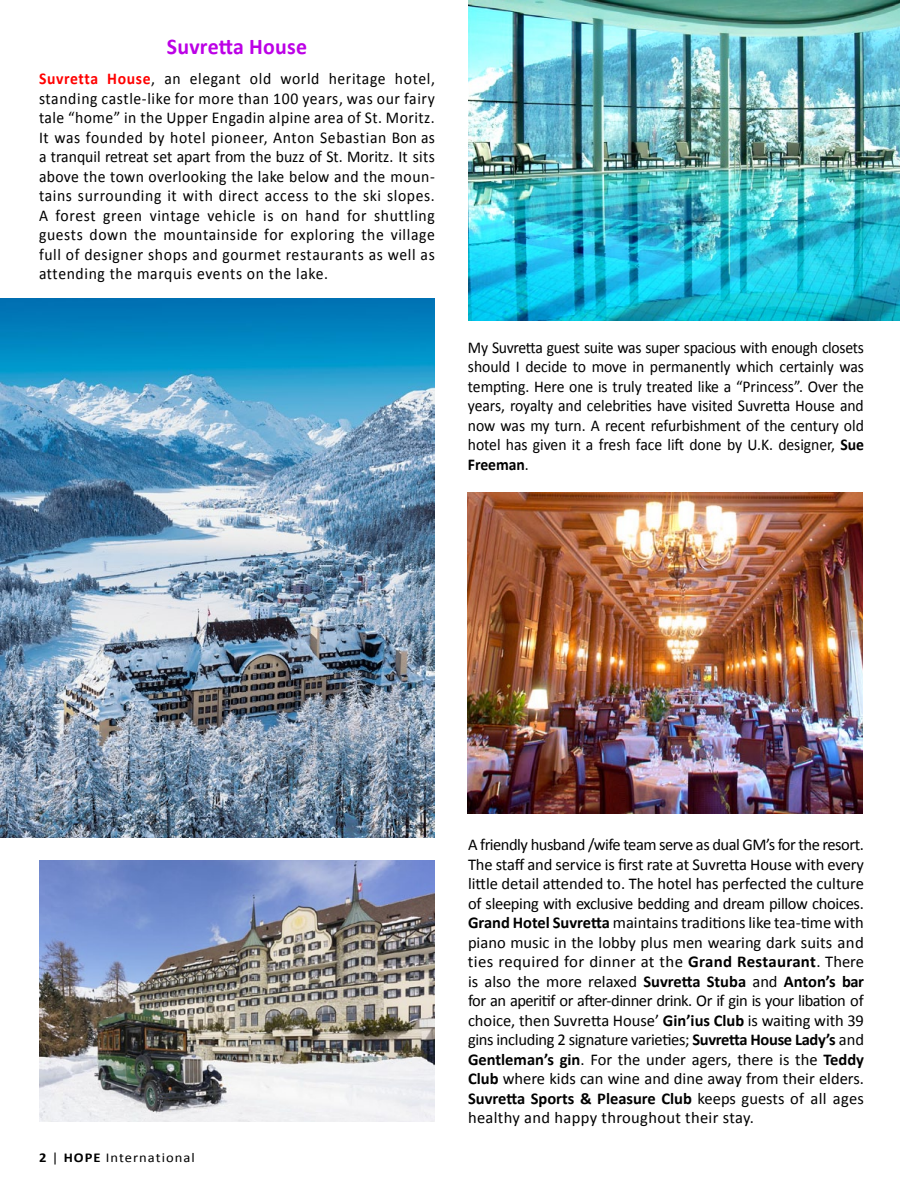
<style>
.page{position:relative;width:900px;height:1200px;background:#fff}
.page>*{position:absolute;margin:0;border:0;box-sizing:border-box;transform-origin:0 0}
.t1{font:700 22.5px "Calibri";letter-spacing:.01em;color:#bc01e6}
.t2{font:16.5px/19.5px "Calibri";letter-spacing:.02em;color:#000;text-align:justify;scale:.95 1}
.t3{font:16.5px/19.5px "Calibri";letter-spacing:.02em;color:#000;text-align:justify}
.t4{font:13.5px "Calibri";letter-spacing:.07em;color:#000;scale:1.08 1}
.s1{font-weight:700;color:#f00}
.s2{font-weight:700}
</style>
<div class="page">
<img style="left:0;top:298px;width:435px;height:540px">
<img style="left:39px;top:861px;width:396px;height:261px">
<img style="left:468px;top:0;width:432px;height:321px">
<img style="left:468px;top:492px;width:394px;height:321px">
<h1 class="t1" style="left:167px;top:33px;width:142px">Suvretta House</h1>
<p class="t2" style="left:39px;top:69px;width:418px"><span class="s1">Suvretta House</span>, an elegant old world heritage hotel, standing castle-like for more than 100 years, was our fairy tale “home” in the Upper Engadin alpine area of St. Moritz.<br>It was founded by hotel pioneer, Anton Sebastian Bon as a tranquil retreat set apart from the buzz of St. Moritz. It sits above the town overlooking the lake below and the moun&shy;tains surrounding it with direct access to the ski slopes.<br>A forest green vintage vehicle is on hand for shuttling guests down the mountainside for exploring the village full of designer shops and gourmet restaurants as well as attending the marquis events on the lake.</p>
<p class="t2" style="left:468px;top:338px;width:418px">My Suvretta guest suite was super spacious with enough closets should I decide to move in permanently which certainly was tempting. Here one is truly treated like a “Princess”. Over the years, royalty and celebrities have visited Suvretta House and now was my turn. A recent refurbishment of the century old hotel has given it a fresh face lift done by U.K. designer, <span class="s2">Sue Freeman</span>.</p>
<p class="t4" style="left:39px;top:1149px;width:146px"><span class="s2">2</span> | <span class="s2">HOPE</span> International</p>
<p class="t3" style="left:468px;top:835px;width:398px">A friendly husband /wife team serve as dual GM’s for the resort.<br>The staff and service is first rate at Suvretta House with every little detail attended to. The hotel has perfected the culture of sleeping with exclusive bedding and dream pillow choices.<br><span class="s2">Grand Hotel Suvretta</span> maintains traditions like tea-time with piano music in the lobby plus men wearing dark suits and ties required for dinner at the <span class="s2">Grand Restaurant</span>. There is also the more relaxed <span class="s2">Suvretta Stuba</span> and <span class="s2">Anton’s bar </span>for an aperitif or after-dinner drink. Or if gin is your libation of choice, then Suvretta House’ <span class="s2">Gin’ius Club</span> is waiting with 39 gins including 2 signature varieties; <span class="s2">Suvretta House Lady’s</span> and <span class="s2">Gentleman’s gin</span>. For the under agers, there is the <span class="s2">Teddy Club</span> where kids can wine and dine away from their elders.<br><span class="s2">Suvretta Sports &amp; Pleasure Club</span> keeps guests of all ages healthy and happy throughout their stay.</p>
</div>
